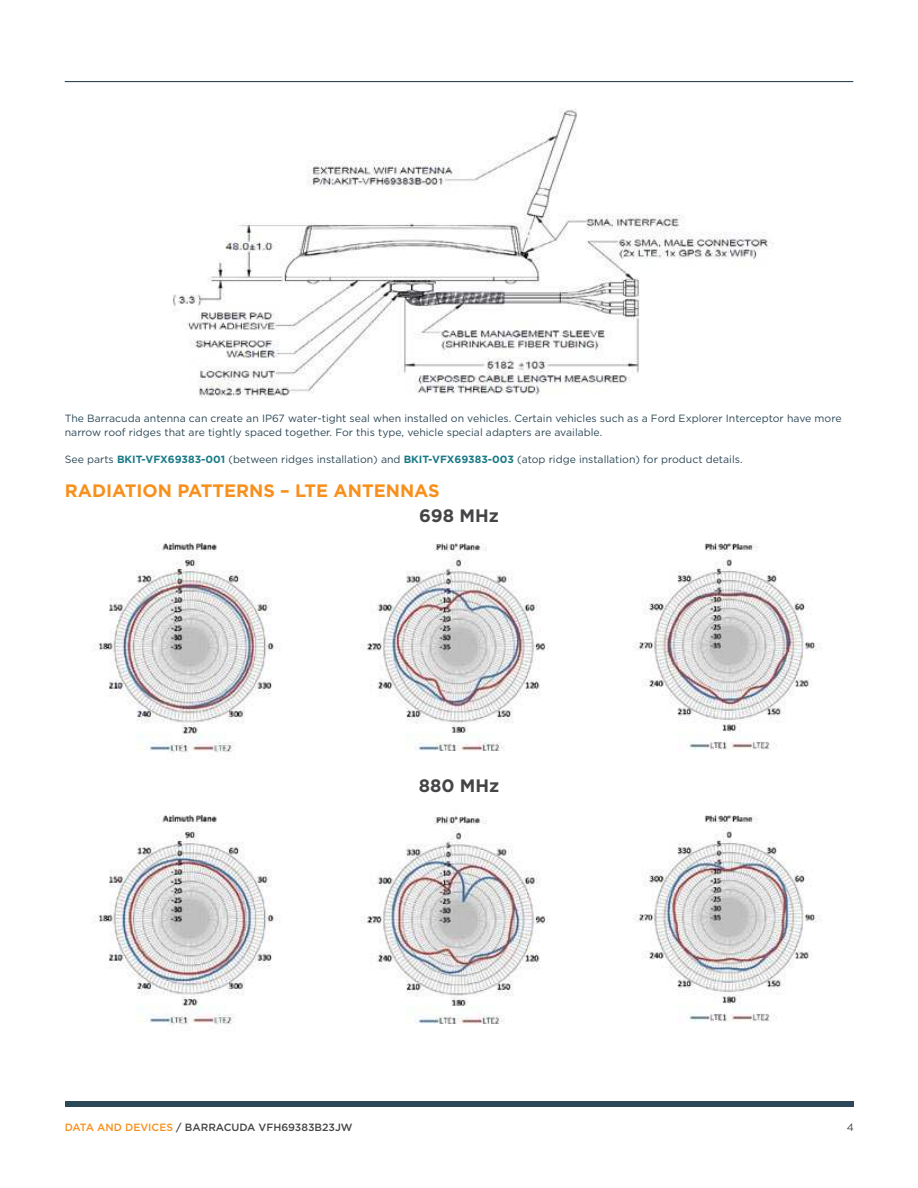
<style>
.page{position:relative;width:918px;height:1188px;background:#fff}
.page>*{position:absolute;margin:0;border:0;box-sizing:border-box;transform-origin:0 0}
.t1{font:700 18px "Gotham";color:#f7901d}
.t2{font:700 18px "Gotham";color:#454547}
.t3{font:10.5px/13.5px "Gotham";color:#2d4856}
.t4{font:500 10.5px "Gotham";color:#454547}
.t5{font:10.5px "Gotham";color:#454547}
.s1{font-weight:700;color:#1b7a86}
.s2{color:#f7901d}
</style>
<div class="page">
<hr style="left:65px;top:81px;width:788px;height:1px;background:#2d4856">
<div style="left:65px;top:1101px;width:788px;height:6px;background:#2d4856"></div>
<img style="left:635px;top:815px;width:183px;height:207px">
<img style="left:361px;top:543px;width:188px;height:208px">
<img style="left:95px;top:543px;width:184px;height:210px">
<img style="left:172px;top:108px;width:601px;height:291px">
<img style="left:635px;top:543px;width:183px;height:207px">
<img style="left:95px;top:815px;width:184px;height:210px">
<img style="left:361px;top:816px;width:188px;height:208px">
<p class="t3" style="left:65px;top:412px;width:778px">The Barracuda antenna can create an IP67 water-tight seal when installed on vehicles. Certain vehicles such as a Ford Explorer Interceptor have more narrow roof ridges that are tightly spaced together. For this type, vehicle special adapters are available.</p>
<p class="t3" style="left:65px;top:453px;width:679px">See parts <span class="s1">BKIT-VFX69383-001</span> (between ridges installation) and <span class="s1">BKIT-VFX69383-003</span> (atop ridge installation) for product details.</p>
<h1 class="t1" style="left:65px;top:483px;width:377px">RADIATION PATTERNS – LTE ANTENNAS</h1>
<h1 class="t2" style="left:419px;top:508px;width:82px">698 MHz</h1>
<h1 class="t2" style="left:419px;top:777px;width:82px">880 MHz</h1>
<p class="t4" style="left:65px;top:1123px;width:289px"><span class="s2">DATA AND DEVICES</span> / BARRACUDA VFH69383B23JW</p>
<p class="t5" style="left:847px;top:1123px;width:9px">4</p>
</div>
